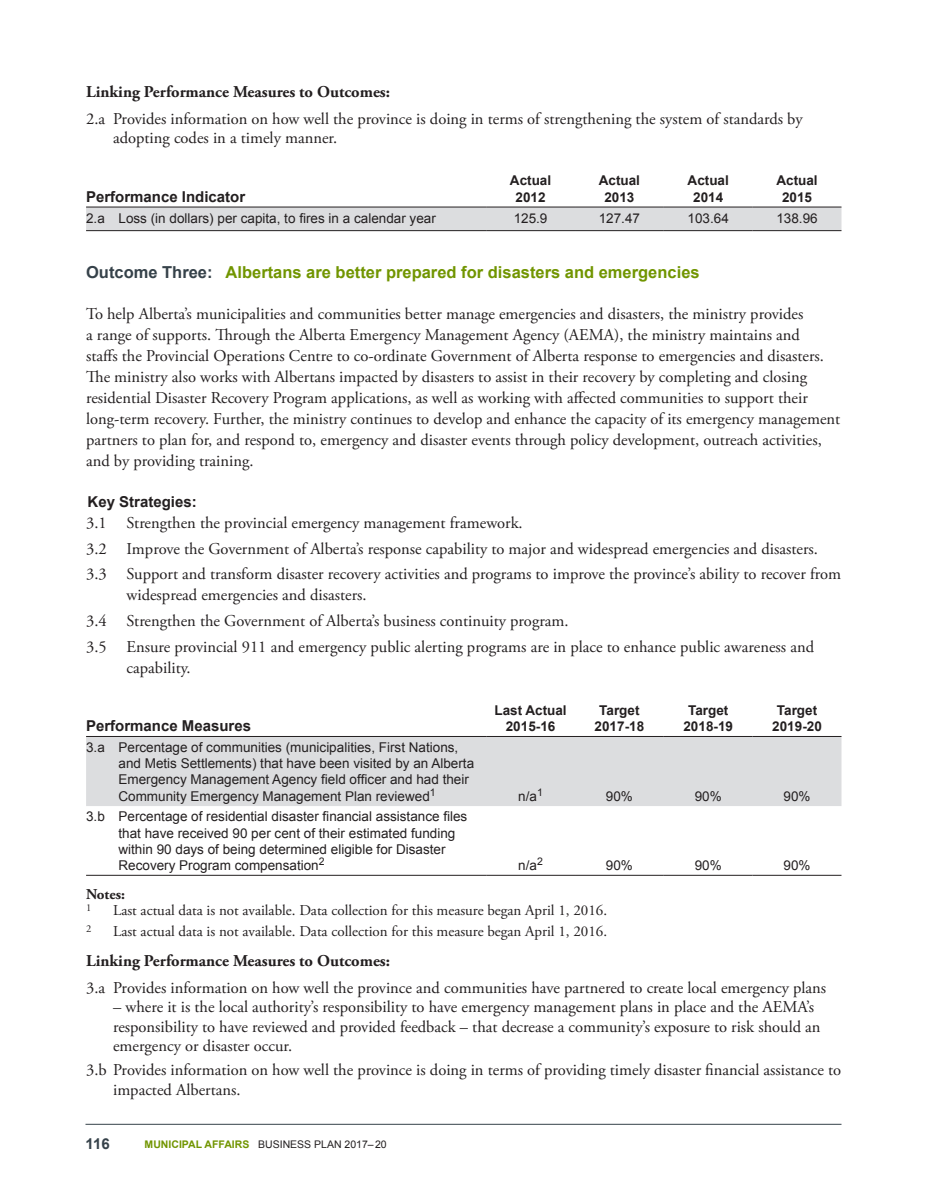
<style>
.page{position:relative;width:927px;height:1197px;background:#fff}
.page>*{position:absolute;margin:0;border:0;box-sizing:border-box;transform-origin:0 0}
.paragraph_text__last{font:16.5px/21px "Adobe Garamond Pro";color:#231f20}
.Linking_PM_-_number{font:16.5px/19.5px "Adobe Garamond Pro";color:#231f20}
.Key_Strategies_conte{font:16.5px/21px "Adobe Garamond Pro";color:#231f20}
.Linking_PM_-_heading{font:700 16.5px "Adobe Garamond Pro";color:#231f20}
.Outcome_Subh_2_neste{font:700 16.5px "Arial";color:#719500}
.Note_content{font:15px "Adobe Garamond Pro";color:#231f20}
.Key_Strategies_headi{font:700 15px "Arial";color:#231f20}
.Note_heading{font:700 15px "Adobe Garamond Pro";color:#231f20}
.t1{font:700 15px "Arial";color:#36424a}
.L_column{font:13.5px/16.2px "Arial";color:#231f20}
.Year_Header{font:700 13.5px "Arial";color:#231f20}
.Data{font:13.5px "Arial";color:#231f20}
.t2{font:10.5px "Arial";color:#231f20}
.Note_content-2{font:10.5px "Adobe Garamond Pro";color:#231f20}
.s1{color:#36424a}
.s2{font-weight:700;color:#719500}
</style>
<div class="page">
<div style="left:86px;top:208px;width:756px;height:22px;background:#dcdddf"></div>
<hr style="left:86px;top:207px;width:400px;height:1px;background:#231f20">
<hr style="left:486px;top:207px;width:89px;height:1px;background:#231f20">
<hr style="left:575px;top:207px;width:89px;height:1px;background:#231f20">
<hr style="left:664px;top:207px;width:89px;height:1px;background:#231f20">
<hr style="left:753px;top:207px;width:89px;height:1px;background:#231f20">
<hr style="left:86px;top:230px;width:400px;height:1px;background:#231f20">
<hr style="left:486px;top:230px;width:89px;height:1px;background:#231f20">
<hr style="left:575px;top:230px;width:89px;height:1px;background:#231f20">
<hr style="left:664px;top:230px;width:89px;height:1px;background:#231f20">
<hr style="left:753px;top:230px;width:89px;height:1px;background:#231f20">
<div style="left:86px;top:737px;width:756px;height:69px;background:#dcdddf"></div>
<hr style="left:86px;top:736px;width:400px;height:1px;background:#231f20">
<hr style="left:486px;top:736px;width:89px;height:1px;background:#231f20">
<hr style="left:575px;top:736px;width:89px;height:1px;background:#231f20">
<hr style="left:664px;top:736px;width:89px;height:1px;background:#231f20">
<hr style="left:753px;top:736px;width:89px;height:1px;background:#231f20">
<hr style="left:86px;top:875px;width:400px;height:1px;background:#231f20">
<hr style="left:486px;top:875px;width:89px;height:1px;background:#231f20">
<hr style="left:575px;top:875px;width:89px;height:1px;background:#231f20">
<hr style="left:664px;top:875px;width:89px;height:1px;background:#231f20">
<hr style="left:753px;top:875px;width:89px;height:1px;background:#231f20">
<hr style="left:86px;top:1124px;width:756px;height:1px;background:#36424a">
<p class="Linking_PM_-_heading" style="left:86px;top:83px;width:306px">Linking Performance Measures to Outcomes:</p>
<p class="Linking_PM_-_number" style="left:113px;top:109px;width:691px;text-indent:-27px">2.a Provides information on how well the province is doing in terms of strengthening the system of standards by adopting codes in a timely manner.</p>
<p class="Key_Strategies_headi" style="left:86px;top:186px;width:161px">Performance Indicator</p>
<p class="Year_Header" style="left:510px;top:172px;width:43px">Actual</p>
<p class="Year_Header" style="left:516px;top:188px;width:32px">2012</p>
<p class="Year_Header" style="left:599px;top:172px;width:43px">Actual</p>
<p class="Year_Header" style="left:604px;top:188px;width:32px">2013</p>
<p class="Year_Header" style="left:688px;top:172px;width:43px">Actual</p>
<p class="Year_Header" style="left:693px;top:188px;width:32px">2014</p>
<p class="Year_Header" style="left:776px;top:172px;width:43px">Actual</p>
<p class="Year_Header" style="left:782px;top:188px;width:32px">2015</p>
<p class="L_column" style="left:86px;top:210px;width:351px">2.a Loss (in dollars) per capita, to fires in a calendar year</p>
<p class="Data" style="left:514px;top:209px;width:35px">125.9</p>
<p class="Data" style="left:599px;top:209px;width:43px">127.47</p>
<p class="Data" style="left:688px;top:209px;width:43px">103.64</p>
<p class="Data" style="left:776px;top:209px;width:43px">138.96</p>
<p class="Outcome_Subh_2_neste" style="left:86px;top:261px;width:615px"><span class="s1">Outcome Three:</span> Albertans are better prepared for disasters and emergencies</p>
<p class="paragraph_text__last" style="left:86px;top:304px;width:756px">To help Alberta’s municipalities and communities better manage emergencies and disasters, the ministry provides<br>a range of supports. Through the Alberta Emergency Management Agency (AEMA), the ministry maintains and<br>staffs the Provincial Operations Centre to co-ordinate Government of Alberta response to emergencies and disasters.<br>The ministry also works with Albertans impacted by disasters to assist in their recovery by completing and closing residential Disaster Recovery Program applications, as well as working with affected communities to support their long-term recovery. Further, the ministry continues to develop and enhance the capacity of its emergency management partners to plan for, and respond to, emergency and disaster events through policy development, outreach activities, and by providing training.</p>
<p class="Key_Strategies_headi" style="left:88px;top:492px;width:111px">Key Strategies:</p>
<p class="Key_Strategies_conte" style="left:86px;top:513px;width:438px">3.1 Strengthen the provincial emergency management framework.</p>
<p class="Key_Strategies_conte" style="left:86px;top:539px;width:733px">3.2 Improve the Government of Alberta’s response capability to major and widespread emergencies and disasters.</p>
<p class="Key_Strategies_conte" style="left:127px;top:564px;width:716px;text-indent:-40px">3.3 Support and transform disaster recovery activities and programs to improve the province’s ability to recover from widespread emergencies and disasters.</p>
<p class="Key_Strategies_conte" style="left:86px;top:611px;width:484px">3.4 Strengthen the Government of Alberta’s business continuity program.</p>
<p class="Key_Strategies_conte" style="left:127px;top:637px;width:689px;text-indent:-40px">3.5 Ensure provincial 911 and emergency public alerting programs are in place to enhance public awareness and capability.</p>
<p class="Key_Strategies_headi" style="left:86px;top:716px;width:167px">Performance Measures</p>
<p class="L_column" style="left:119px;top:739px;width:357px;text-indent:-32px">3.a Percentage of communities (municipalities, First Nations, and Metis Settlements) that have been visited by an Alberta Emergency Management Agency field officer and had their Community Emergency Management Plan reviewed<sup>1</sup></p>
<p class="L_column" style="left:119px;top:809px;width:350px;text-indent:-32px">3.b Percentage of residential disaster financial assistance files that have received 90 per cent of their estimated funding within 90 days of being determined eligible for Disaster Recovery Program compensation<sup>2</sup></p>
<p class="Year_Header" style="left:494px;top:701px;width:74px">Last Actual</p>
<p class="Year_Header" style="left:506px;top:717px;width:51px">2015-16</p>
<p class="Year_Header" style="left:599px;top:701px;width:42px">Target</p>
<p class="Year_Header" style="left:595px;top:717px;width:51px">2017-18</p>
<p class="Year_Header" style="left:688px;top:701px;width:42px">Target</p>
<p class="Year_Header" style="left:683px;top:717px;width:51px">2018-19</p>
<p class="Year_Header" style="left:777px;top:701px;width:42px">Target</p>
<p class="Year_Header" style="left:772px;top:717px;width:51px">2019-20</p>
<p class="Data" style="left:518px;top:787px;width:26px">n/a<sup>1</sup></p>
<p class="Data" style="left:606px;top:787px;width:29px">90%</p>
<p class="Data" style="left:695px;top:787px;width:29px">90%</p>
<p class="Data" style="left:784px;top:787px;width:29px">90%</p>
<p class="Data" style="left:518px;top:856px;width:26px">n/a<sup>2</sup></p>
<p class="Data" style="left:606px;top:856px;width:29px">90%</p>
<p class="Data" style="left:695px;top:856px;width:29px">90%</p>
<p class="Data" style="left:784px;top:856px;width:29px">90%</p>
<p class="Note_heading" style="left:86px;top:885px;width:40px">Notes:</p>
<p class="Note_content-2" style="left:86px;top:901px;width:7px">1</p>
<p class="Note_content" style="left:113px;top:902px;width:495px">Last actual data is not available. Data collection for this measure began April 1, 2016.</p>
<p class="Note_content-2" style="left:86px;top:922px;width:7px">2</p>
<p class="Note_content" style="left:113px;top:923px;width:495px">Last actual data is not available. Data collection for this measure began April 1, 2016.</p>
<p class="Linking_PM_-_heading" style="left:86px;top:952px;width:306px">Linking Performance Measures to Outcomes:</p>
<p class="Linking_PM_-_number" style="left:86px;top:978px;width:742px">3.a Provides information on how well the province and communities have partnered to create local emergency plans</p>
<p class="Linking_PM_-_number" style="left:113px;top:998px;width:709px">– where it is the local authority’s responsibility to have emergency management plans in place and the AEMA’s responsibility to have reviewed and provided feedback – that decrease a community’s exposure to risk should an emergency or disaster occur.</p>
<p class="Linking_PM_-_number" style="left:113px;top:1061px;width:730px;text-indent:-27px">3.b Provides information on how well the province is doing in terms of providing timely disaster financial assistance to impacted Albertans.</p>
<p class="t1" style="left:86px;top:1133px;width:26px">116</p>
<p class="t2" style="left:145px;top:1138px;width:244px"><span class="s2">MUNICIPAL AFFAIRS</span> BUSINESS PLAN 2017–20</p>
</div>
